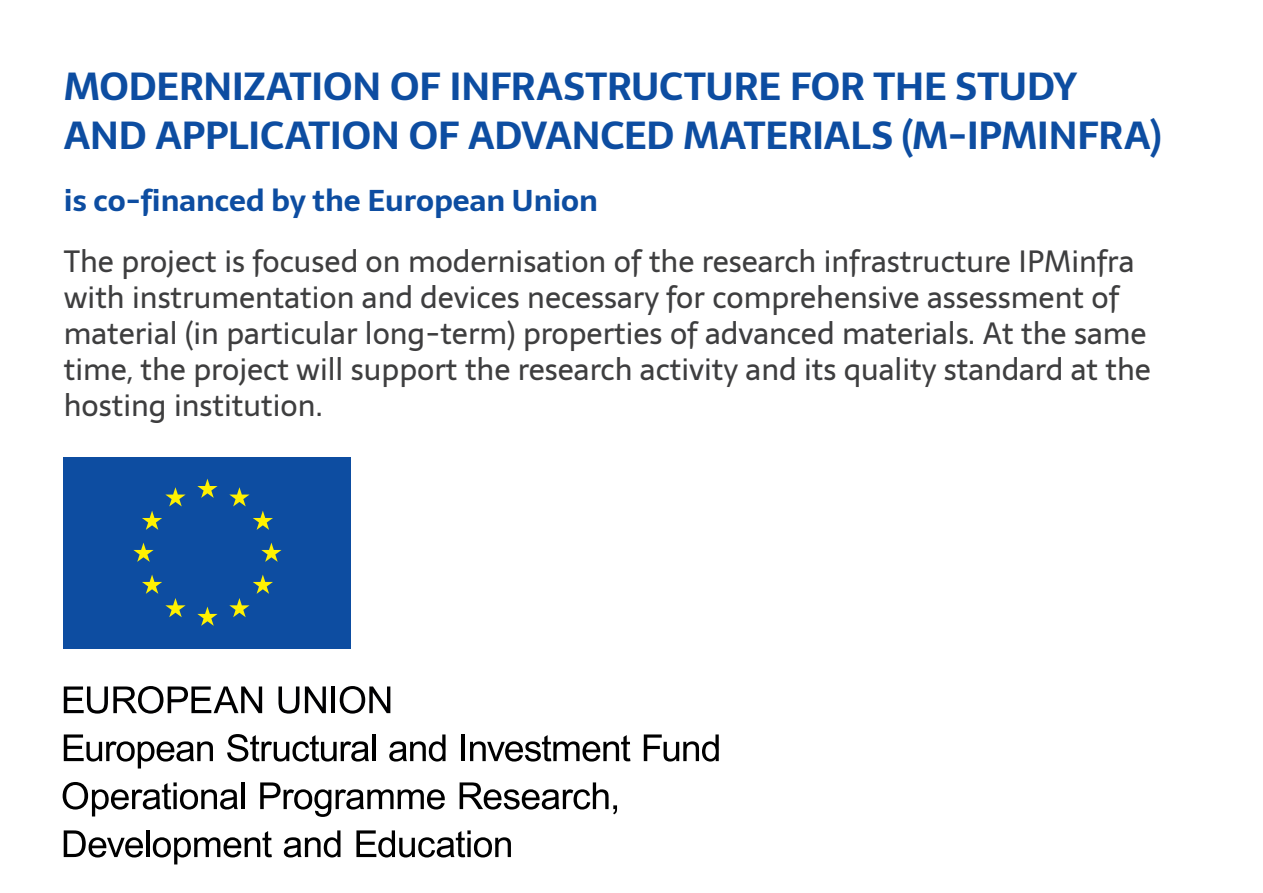
<style>
.page{position:relative;width:1263px;height:893px;background:#fff}
.page>*{position:absolute;margin:0;border:0;box-sizing:border-box;transform-origin:0 0}
.t1{font:700 39px/49.5px "Sarala";letter-spacing:-.01em;color:#0d4da1}
.t2{font:30px/36px "Sarala";color:#3e3e3f}
.t3{font:700 30px "Sarala";color:#0d4da1}
</style>
<div class="page">
<svg style="left:64px;top:686px;width:198px;height:28px"></svg>
<svg style="left:278px;top:686px;width:21px;height:28px"></svg>
<svg style="left:305px;top:686px;width:21px;height:27px"></svg>
<hr style="left:332px;top:686px;width:3px;height:27px;background:#000001">
<svg style="left:340px;top:686px;width:50px;height:28px"></svg>
<svg style="left:64px;top:734px;width:149px;height:34px"></svg>
<svg style="left:227px;top:734px;width:142px;height:28px"></svg>
<hr style="left:372px;top:734px;width:3px;height:27px;background:#000">
<svg style="left:389px;top:734px;width:56px;height:27px"></svg>
<hr style="left:462px;top:734px;width:3px;height:27px;background:#000">
<svg style="left:470px;top:735px;width:160px;height:26px"></svg>
<svg style="left:644px;top:734px;width:75px;height:27px"></svg>
<svg style="left:63px;top:782px;width:175px;height:34px"></svg>
<hr style="left:241px;top:782px;width:3px;height:27px;background:#000">
<svg style="left:260px;top:782px;width:185px;height:35px"></svg>
<svg style="left:460px;top:782px;width:157px;height:32px"></svg>
<svg style="left:64px;top:830px;width:79px;height:27px"></svg>
<hr style="left:146px;top:830px;width:4px;height:27px;background:#000">
<svg style="left:153px;top:831px;width:119px;height:33px"></svg>
<svg style="left:284px;top:830px;width:56px;height:27px"></svg>
<svg style="left:356px;top:830px;width:155px;height:27px"></svg>
<div style="left:64px;top:457px;width:287px;height:192px;background:#0d4da1"></div>
<svg style="left:197px;top:479px;width:21px;height:19px"></svg>
<svg style="left:142px;top:487px;width:44px;height:43px"></svg>
<svg style="left:133px;top:543px;width:21px;height:19px"></svg>
<svg style="left:261px;top:543px;width:21px;height:19px"></svg>
<svg style="left:229px;top:487px;width:44px;height:43px"></svg>
<svg style="left:229px;top:575px;width:44px;height:42px"></svg>
<svg style="left:197px;top:606px;width:21px;height:20px"></svg>
<svg style="left:142px;top:575px;width:44px;height:42px"></svg>
<p class="t1" style="left:64px;top:61px;width:1099px">MODERNIZATION OF INFRASTRUCTURE FOR THE STUDY<br>AND APPLICATION OF ADVANCED MATERIALS (M-IPMINFRA)</p>
<p class="t3" style="left:64px;top:176px;width:536px">is co-financed by the European Union</p>
<p class="t2" style="left:64px;top:243px;width:1089px">The project is focused on modernisation of the research infrastructure IPMinfra with instrumentation and devices necessary for comprehensive assessment of material (in particular long-term) properties of advanced materials. At the same time, the project will support the research activity and its quality standard at the hosting institution.</p>
</div>
